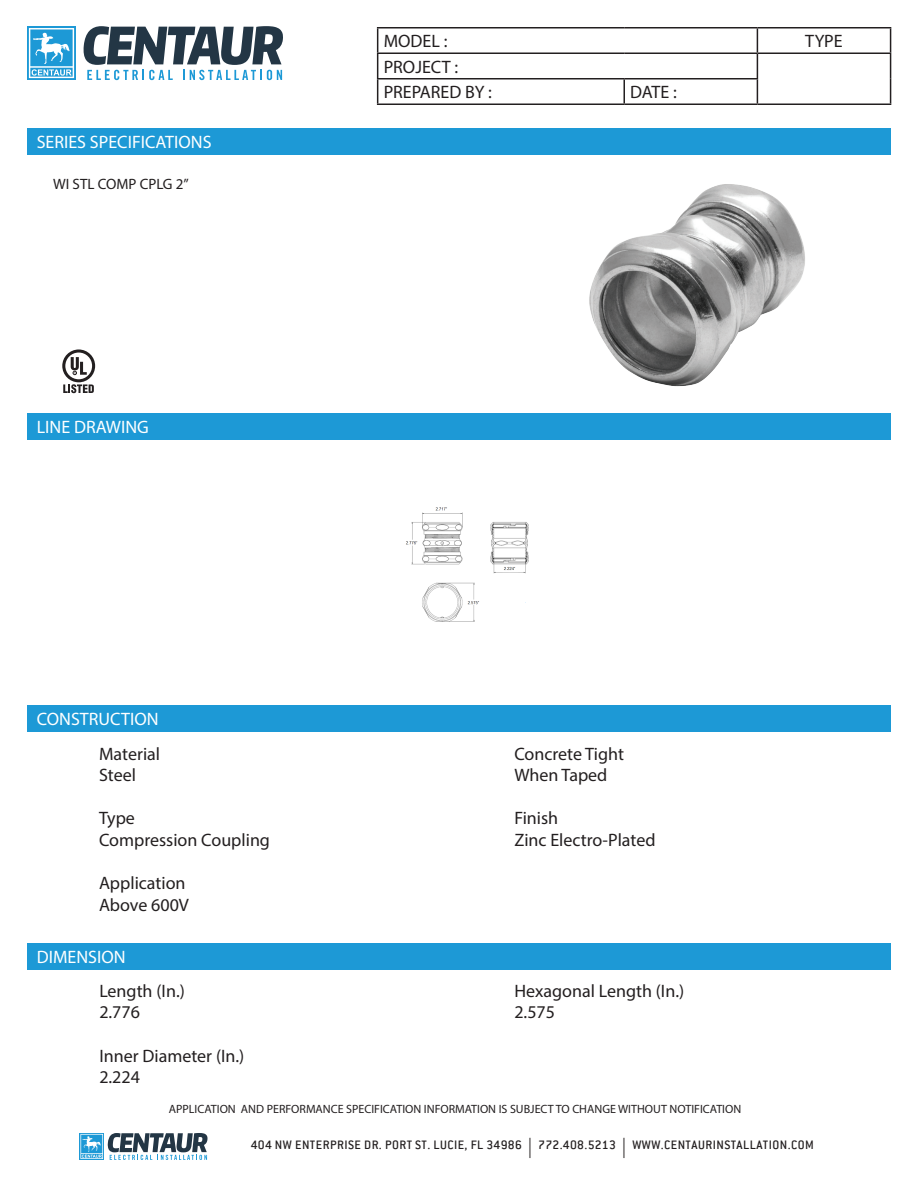
<style>
.page{position:relative;width:918px;height:1188px;background:#fff}
.page>*{position:absolute;margin:0;border:0;box-sizing:border-box;transform-origin:0 0}
.t1{font:18px/21.6px "Myriad Pro";color:#231f20}
.t2{font:18px "Myriad Pro";color:#fff}
.t3{font:15px "Myriad Pro";color:#231f20}
.t4{font:500 13.5px "Conduit ITC";letter-spacing:.035em;color:#231f20}
.t5{font:12px "Myriad Pro";color:#231f20}
.s1{font-family:"Myriad Pro";font-weight:400;font-size:20.25px}
</style>
<div class="page">
<svg style="left:80px;top:1133px;width:128px;height:27px"></svg>
<hr style="left:377px;top:27px;width:247px;height:1px;background:#231f20">
<hr style="left:624px;top:27px;width:133px;height:1px;background:#231f20">
<hr style="left:757px;top:27px;width:134px;height:1px;background:#231f20">
<hr style="left:377px;top:52px;width:247px;height:2px;background:#231f20">
<hr style="left:624px;top:52px;width:133px;height:2px;background:#231f20">
<hr style="left:757px;top:52px;width:134px;height:2px;background:#231f20">
<hr style="left:377px;top:78px;width:247px;height:2px;background:#231f20">
<svg style="left:377px;top:28px;width:1px;height:76px"></svg>
<hr style="left:624px;top:78px;width:134px;height:2px;background:#231f20">
<hr style="left:623px;top:80px;width:2px;height:24px;background:#231f20">
<svg style="left:757px;top:28px;width:1px;height:76px"></svg>
<svg style="left:890px;top:28px;width:1px;height:76px"></svg>
<hr style="left:377px;top:104px;width:247px;height:1px;background:#231f20">
<hr style="left:624px;top:104px;width:133px;height:1px;background:#231f20">
<hr style="left:757px;top:104px;width:134px;height:1px;background:#231f20">
<div style="left:27px;top:129px;width:864px;height:26px;background:#1d99d6"></div>
<div style="left:27px;top:414px;width:864px;height:26px;background:#1d99d6"></div>
<div style="left:27px;top:705px;width:864px;height:27px;background:#1d99d6"></div>
<div style="left:27px;top:26px;width:49px;height:54px;background:linear-gradient(to right,#32a2d9,#32a2d9)"></div>
<svg style="left:29px;top:28px;width:45px;height:50px"></svg>
<svg style="left:83px;top:26px;width:200px;height:54px"></svg>
<img style="left:589px;top:184px;width:216px;height:203px">
<img style="left:406px;top:507px;width:123px;height:115px">
<div style="left:27px;top:943px;width:864px;height:26px;background:#1d99d6"></div>
<svg style="left:62px;top:349px;width:33px;height:44px"></svg>
<p class="t2" style="left:37px;top:131px;width:176px">SERIES SPECIFICATIONS</p>
<p class="t3" style="left:53px;top:175px;width:137px">WI STL COMP CPLG 2”</p>
<p class="t2" style="left:37px;top:416px;width:114px">LINE DRAWING</p>
<p class="t2" style="left:37px;top:708px;width:123px">CONSTRUCTION</p>
<p class="t1" style="left:99px;top:743px;width:63px">Material<br>Steel</p>
<p class="t1" style="left:99px;top:807px;width:173px">Type<br>Compression Coupling</p>
<p class="t1" style="left:99px;top:872px;width:92px">Application<br>Above 600V</p>
<p class="t2" style="left:37px;top:946px;width:90px">DIMENSION</p>
<p class="t1" style="left:99px;top:980px;width:87px">Length (In.)<br>2.776</p>
<p class="t1" style="left:99px;top:1044px;width:147px">Inner Diameter (In.)<br>2.224</p>
<p class="t1" style="left:384px;top:30px;width:65px">MODEL :</p>
<p class="t1" style="left:805px;top:30px;width:39px">TYPE</p>
<p class="t1" style="left:384px;top:54px;width:110px;line-height:25.5px">PROJECT :<br>PREPARED BY :</p>
<p class="t1" style="left:630px;top:81px;width:48px">DATE :</p>
<p class="t1" style="left:514px;top:743px;width:111px">Concrete Tight<br>When Taped</p>
<p class="t1" style="left:514px;top:807px;width:143px">Finish<br>Zinc Electro-Plated</p>
<p class="t1" style="left:514px;top:980px;width:171px">Hexagonal Length (In.)<br>2.575</p>
<p class="t5" style="left:169px;top:1101px;width:574px">APPLICATION AND PERFORMANCE SPECIFICATION INFORMATION IS SUBJECT TO CHANGE WITHOUT NOTIFICATION</p>
<p class="t4" style="left:251px;top:1137px;width:565px">404 NW ENTERPRISE DR. PORT ST. LUCIE, FL 34986 <span class="s1">|</span> 772.408.5213 <span class="s1">|</span> WWW.CENTAURINSTALLATION.COM</p>
</div>
